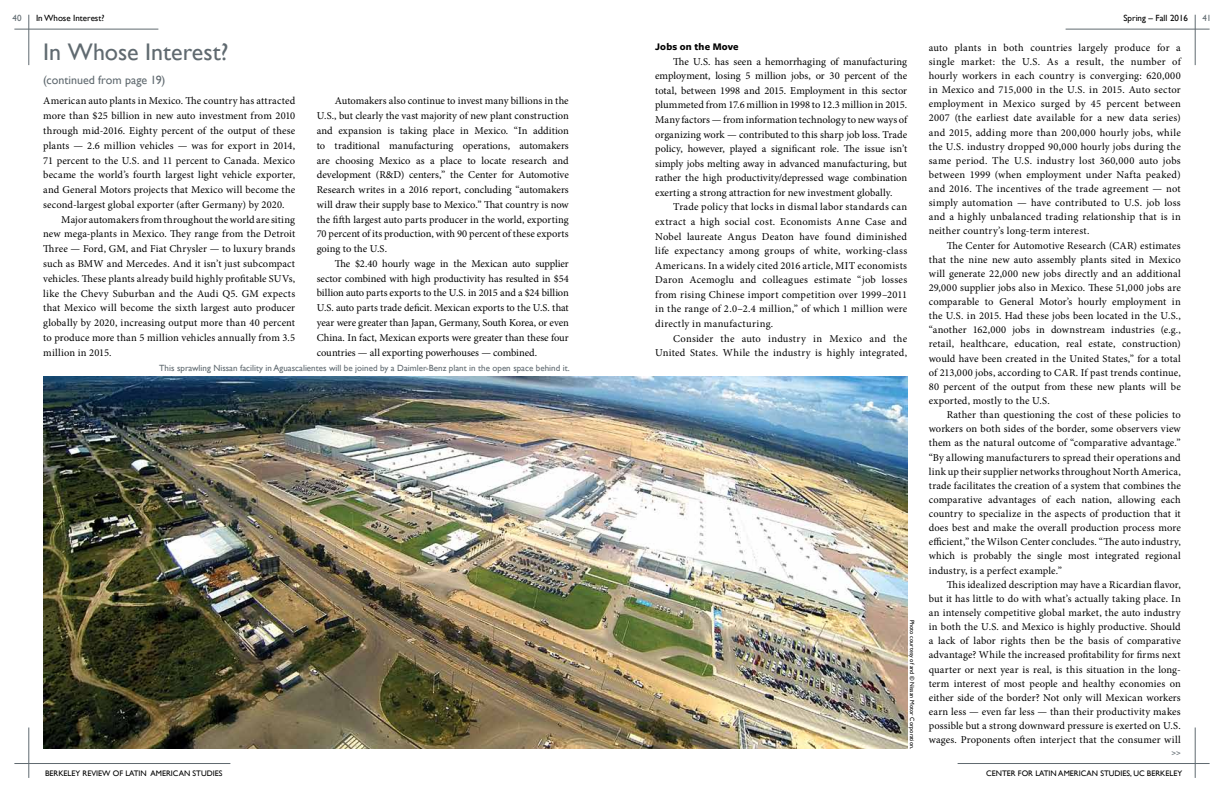
<style>
.page{position:relative;width:1224px;height:792px;background:#fff}
.page>*{position:absolute;margin:0;border:0;box-sizing:border-box;transform-origin:0 0}
.t1{font:24px "Gill Sans";color:#606a70}
.t2{font:12px "Gill Sans";color:#606a70}
.t3{font:10.5px/14.1px "Minion Pro";letter-spacing:.015em;color:#000;text-align:justify}
.t4{font:700 10.5px "Freight Sans Pro";letter-spacing:.015em;color:#000}
.t5{font:9px "Gill Sans";color:#606a70}
.t6{font:9px "Gill Sans";color:#000}
.t7{font:8px "Gill Sans";color:#000}
.t8{font:8px "Gill Sans";color:#606a70}
.t9{font:6px "Gill Sans";color:#000}
</style>
<div class="page">
<hr style="left:14px;top:29px;width:144px;height:1px;background:#606a70">
<hr style="left:29px;top:15px;width:1px;height:50px;background:#606a70">
<hr style="left:14px;top:763px;width:216px;height:1px;background:#606a70">
<hr style="left:29px;top:728px;width:1px;height:50px;background:#606a70">
<hr style="left:958px;top:763px;width:252px;height:1px;background:#606a70">
<hr style="left:1195px;top:728px;width:1px;height:50px;background:#606a70">
<hr style="left:1066px;top:29px;width:144px;height:1px;background:#606a70">
<hr style="left:1195px;top:15px;width:1px;height:50px;background:#606a70">
<img style="left:43px;top:377px;width:864px;height:372px">
<p class="t5" style="left:13px;top:13px;width:10px">40</p>
<p class="t6" style="left:36px;top:13px;width:70px">In Whose Interest?</p>
<p class="t6" style="left:1123px;top:13px;width:66px">Spring – Fall 2016</p>
<p class="t5" style="left:1202px;top:13px;width:10px">41</p>
<h1 class="t1" style="left:43px;top:38px;width:187px">In Whose Interest?</h1>
<p class="t2" style="left:43px;top:73px;width:124px">(continued from page 19)</p>
<p class="t3" style="left:43px;top:94px;width:254px;line-height:14.8px">American auto plants in Mexico. The country has attracted more than $25 billion in new auto investment from 2010 through mid-2016. Eighty percent of the output of these plants — 2.6 million vehicles — was for export in 2014, 71 percent to the U.S. and 11 percent to Canada. Mexico became the world’s fourth largest light vehicle exporter, and General Motors projects that Mexico will become the second-largest global exporter (after Germany) by 2020.</p>
<p class="t3" style="left:43px;top:212px;width:254px;line-height:14.8px;text-indent:18px">Major automakers from throughout the world are siting new mega-plants in Mexico. They range from the Detroit Three — Ford, GM, and Fiat Chrysler — to luxury brands such as BMW and Mercedes. And it isn’t just subcompact vehicles. These plants already build highly profitable SUVs, like the Chevy Suburban and the Audi Q5. GM expects that Mexico will become the sixth largest auto producer globally by 2020, increasing output more than 40 percent to produce more than 5 million vehicles annually from 3.5 million in 2015.</p>
<p class="t3" style="left:317px;top:94px;width:254px;line-height:14.8px;text-indent:18px">Automakers also continue to invest many billions in the U.S., but clearly the vast majority of new plant construction and expansion is taking place in Mexico. “In addition to traditional manufacturing operations, automakers are choosing Mexico as a place to locate research and development (R&amp;D) centers,” the Center for Automotive Research writes in a 2016 report, concluding “automakers will draw their supply base to Mexico.” That country is now the fifth largest auto parts producer in the world, exporting 70 percent of its production, with 90 percent of these exports going to the U.S.</p>
<p class="t3" style="left:317px;top:256px;width:254px;line-height:14.8px;text-indent:18px">The $2.40 hourly wage in the Mexican auto supplier sector combined with high productivity has resulted in $54 billion auto parts exports to the U.S. in 2015 and a $24 billion U.S. auto parts trade deficit. Mexican exports to the U.S. that year were greater than Japan, Germany, South Korea, or even China. In fact, Mexican exports were greater than these four countries — all exporting powerhouses — combined.</p>
<p class="t5" style="left:159px;top:363px;width:412px">This sprawling Nissan facility in Aguascalientes will be joined by a Daimler-Benz plant in the open space behind it.</p>
<p class="t4" style="left:655px;top:40px;width:85px">Jobs on the Move</p>
<p class="t3" style="left:655px;top:54px;width:254px;line-height:14.6px;text-indent:18px">The U.S. has seen a hemorrhaging of manufacturing employment, losing 5 million jobs, or 30 percent of the total, between 1998 and 2015. Employment in this sector plummeted from 17.6 million in 1998 to 12.3 million in 2015.<br>Many factors — from information technology to new ways of organizing work — contributed to this sharp job loss. Trade policy, however, played a significant role. The issue isn’t simply jobs melting away in advanced manufacturing, but rather the high productivity/depressed wage combination exerting a strong attraction for new investment globally.</p>
<p class="t3" style="left:655px;top:200px;width:254px;line-height:14.6px;text-indent:18px">Trade policy that locks in dismal labor standards can extract a high social cost. Economists Anne Case and Nobel laureate Angus Deaton have found diminished life expectancy among groups of white, working-class Americans. In a widely cited 2016 article, MIT economists Daron Acemoglu and colleagues estimate “job losses from rising Chinese import competition over 1999–2011 in the range of 2.0–2.4 million,” of which 1 million were directly in manufacturing.</p>
<p class="t3" style="left:655px;top:331px;width:253px;line-height:14.6px;text-align:right">Consider the auto industry in Mexico and the<br>United States. While the industry is highly integrated,</p>
<p class="t9" style="left:916px;top:620px;width:131px;rotate:90deg">Photo courtesy of and © Nissan Motor Corporation.</p>
<p class="t3" style="left:929px;top:40px;width:254px">auto plants in both countries largely produce for a single market: the U.S. As a result, the number of hourly workers in each country is converging: 620,000 in Mexico and 715,000 in the U.S. in 2015. Auto sector employment in Mexico surged by 45 percent between 2007 (the earliest date available for a new data series) and 2015, adding more than 200,000 hourly jobs, while the U.S. industry dropped 90,000 hourly jobs during the same period. The U.S. industry lost 360,000 auto jobs between 1999 (when employment under Nafta peaked) and 2016. The incentives of the trade agreement — not simply automation — have contributed to U.S. job loss and a highly unbalanced trading relationship that is in neither country’s long-term interest.</p>
<p class="t3" style="left:929px;top:238px;width:254px;text-indent:18px">The Center for Automotive Research (CAR) estimates that the nine new auto assembly plants sited in Mexico will generate 22,000 new jobs directly and an additional 29,000 supplier jobs also in Mexico. These 51,000 jobs are comparable to General Motor’s hourly employment in the U.S. in 2015. Had these jobs been located in the U.S., “another 162,000 jobs in downstream industries (e.g., retail, healthcare, education, real estate, construction) would have been created in the United States,” for a total of 213,000 jobs, according to CAR. If past trends continue, 80 percent of the output from these new plants will be exported, mostly to the U.S.</p>
<p class="t3" style="left:929px;top:408px;width:254px;text-indent:18px">Rather than questioning the cost of these policies to workers on both sides of the border, some observers view them as the natural outcome of “comparative advantage.” “By allowing manufacturers to spread their operations and link up their supplier networks throughout North America, trade facilitates the creation of a system that combines the comparative advantages of each nation, allowing each country to specialize in the aspects of production that it does best and make the overall production process more efficient,” the Wilson Center concludes. “The auto industry, which is probably the single most integrated regional industry, is a perfect example.”</p>
<p class="t3" style="left:929px;top:577px;width:254px;text-indent:18px">This idealized description may have a Ricardian flavor, but it has little to do with what’s actually taking place. In an intensely competitive global market, the auto industry in both the U.S. and Mexico is highly productive. Should a lack of labor rights then be the basis of comparative advantage? While the increased profitability for firms next quarter or next year is real, is this situation in the long&shy;term interest of most people and healthy economies on either side of the border? Not only will Mexican workers earn less — even far less — than their productivity makes possible but a strong downward pressure is exerted on U.S. wages. Proponents often interject that the consumer will</p>
<p class="t8" style="left:1171px;top:749px;width:11px">&gt;&gt;</p>
<p class="t7" style="left:45px;top:769px;width:179px">BERKELEY REVIEW OF LATIN AMERICAN STUDIES</p>
<p class="t7" style="left:986px;top:769px;width:198px">CENTER FOR LATIN AMERICAN STUDIES, UC BERKELEY</p>
</div>
